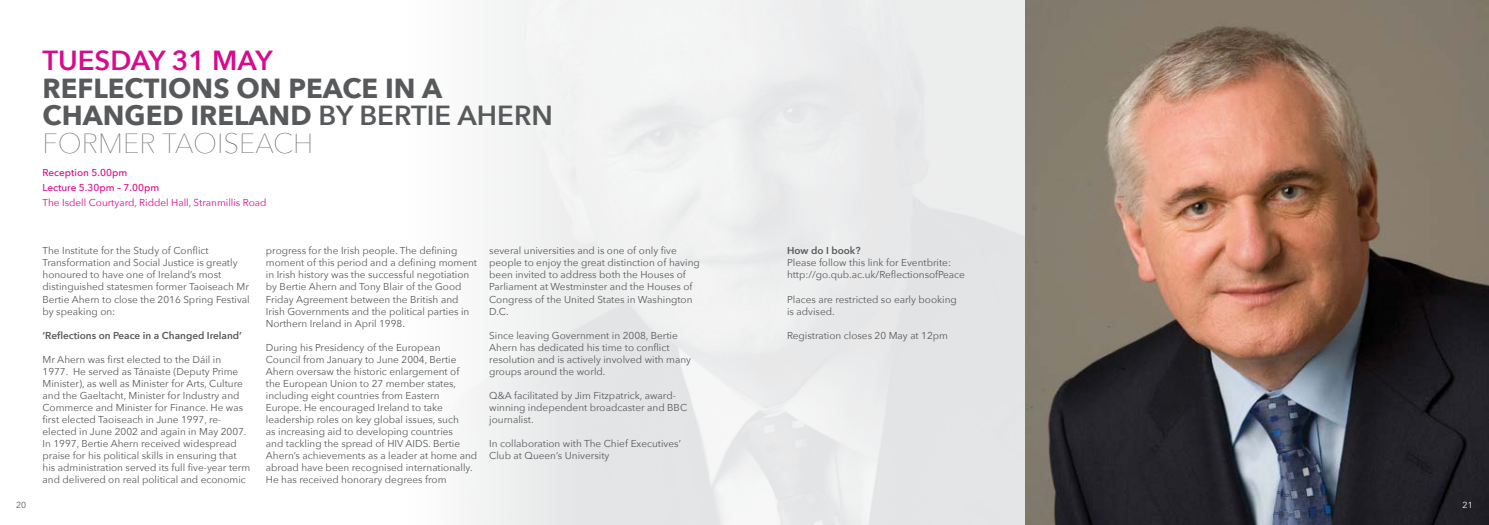
<style>
.page{position:relative;width:1489px;height:525px;background:#fff}
.page>*{position:absolute;margin:0;border:0;box-sizing:border-box;transform-origin:0 0}
.t1{font:700 27.5px/27.5px "Avenir Next";color:#58595b}
.t2{font:600 27.5px "Avenir Next";color:#d60c8c}
.t3{font:10px/12px "Avenir Next";color:#58595b}
.t4{font:600 10px "Avenir Next";color:#58595b}
.t5{font:10px "Avenir Next";color:#d60c8c}
.t6{font:500 10px/15px "Avenir Next";color:#d60c8c}
.t7{font:8.75px "Avenir Next";color:#58595b}
.t8{font:8.75px "Avenir Next";color:#fff}
.s1{font-weight:600}
.s2{font-weight:200}
</style>
<div class="page">
<img style="left:1025px;top:0;width:463px;height:524px">
<h1 class="t2" style="left:43px;top:37px;width:231px">TUESDAY 31 MAY</h1>
<h1 class="t1" style="left:43px;top:74px;width:511px">REFLECTIONS ON PEACE IN A<br>CHANGED IRELAND <span class="s1">BY BERTIE AHERN<br></span><span class="s2">FORMER TAOISEACH</span></h1>
<p class="t6" style="left:43px;top:164px;width:118px">Reception 5.00pm<br>Lecture 5.30pm – 7.00pm</p>
<p class="t5" style="left:43px;top:194px;width:225px">The Isdell Courtyard, Riddel Hall, Stranmillis Road</p>
<p class="t3" style="left:43px;top:244px;width:209px">The Institute for the Study of Conflict Transformation and Social Justice is greatly honoured to have one of Ireland’s most distinguished statesmen former Taoiseach Mr Bertie Ahern to close the 2016 Spring Festival by speaking on:</p>
<p class="t4" style="left:43px;top:326px;width:201px">‘Reflections on Peace in a Changed Ireland’</p>
<p class="t3" style="left:43px;top:352px;width:209px">Mr Ahern was first elected to the Dáil in<br>1977. He served as Tánaiste (Deputy Prime Minister), as well as Minister for Arts, Culture and the Gaeltacht, Minister for Industry and Commerce and Minister for Finance. He was first elected Taoiseach in June 1997, re&shy;elected in June 2002 and again in May 2007.<br>In 1997, Bertie Ahern received widespread praise for his political skills in ensuring that his administration served its full five-year term and delivered on real political and economic</p>
<p class="t3" style="left:266px;top:244px;width:213px">progress for the Irish people. The defining moment of this period and a defining moment in Irish history was the successful negotiation by Bertie Ahern and Tony Blair of the Good Friday Agreement between the British and Irish Governments and the political parties in Northern Ireland in April 1998.</p>
<p class="t3" style="left:266px;top:340px;width:213px">During his Presidency of the European Council from January to June 2004, Bertie Ahern oversaw the historic enlargement of<br>the European Union to 27 member states, including eight countries from Eastern Europe. He encouraged Ireland to take leadership roles on key global issues, such<br>as increasing aid to developing countries<br>and tackling the spread of HIV AIDS. Bertie Ahern’s achievements as a leader at home and abroad have been recognised internationally.<br>He has received honorary degrees from</p>
<p class="t3" style="left:489px;top:244px;width:212px">several universities and is one of only five people to enjoy the great distinction of having been invited to address both the Houses of Parliament at Westminster and the Houses of Congress of the United States in Washington D.C.</p>
<p class="t3" style="left:489px;top:328px;width:203px">Since leaving Government in 2008, Bertie Ahern has dedicated his time to conflict resolution and is actively involved with many groups around the world.</p>
<p class="t3" style="left:489px;top:388px;width:199px">Q&amp;A facilitated by Jim Fitzpatrick, award&shy;winning independent broadcaster and BBC journalist.</p>
<p class="t3" style="left:489px;top:436px;width:193px">In collaboration with The Chief Executives’<br>Club at Queen’s University</p>
<p class="t4" style="left:787px;top:242px;width:75px">How do I book?</p>
<p class="t3" style="left:787px;top:256px;width:179px">Please follow this link for Eventbrite: http://go.qub.ac.uk/ReflectionsofPeace</p>
<p class="t3" style="left:787px;top:292px;width:171px">Places are restricted so early booking is advised.</p>
<p class="t3" style="left:787px;top:328px;width:162px">Registration closes 20 May at 12pm</p>
<p class="t7" style="left:16px;top:497px;width:12px">20</p>
<p class="t8" style="left:1462px;top:497px;width:12px">21</p>
</div>
